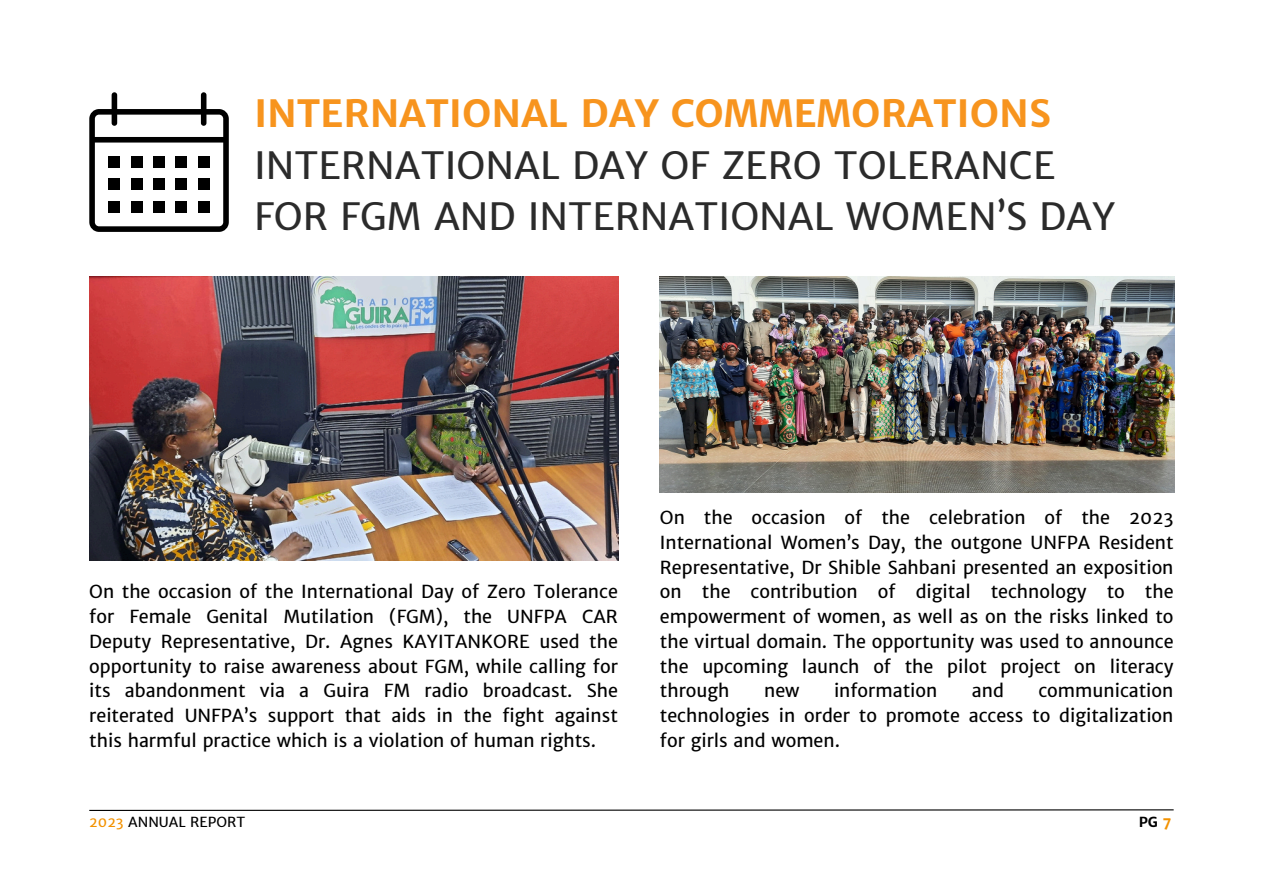
<style>
.page{position:relative;width:1263px;height:894px;background:#fff}
.page>*{position:absolute;margin:0;border:0;box-sizing:border-box;transform-origin:0 0}
.t1{font:37.8px/51.8px "Merriweather Sans";color:#2b2b2b}
.t2{font:700 37.8px "Merriweather Sans";color:#f7941e}
.t3{font:18px/24.8px "Merriweather Sans";color:#000;text-align:justify}
.t4{font:13.95px "Merriweather Sans";color:#000}
.t5{font:700 13.95px "Merriweather Sans";color:#000}
.s1{color:#f39200}
</style>
<div class="page">
<svg style="left:89px;top:809px;width:1085px;height:2px;background:#6f6f6f"></svg>
<svg style="left:89px;top:92px;width:140px;height:140px"></svg>
<div style="left:109px;top:156px;width:11px;height:12px;background:#000"></div>
<div style="left:131px;top:156px;width:11px;height:12px;background:#000"></div>
<div style="left:153px;top:156px;width:12px;height:12px;background:#000"></div>
<div style="left:176px;top:156px;width:11px;height:12px;background:#000"></div>
<div style="left:198px;top:156px;width:11px;height:12px;background:#000"></div>
<div style="left:109px;top:179px;width:11px;height:11px;background:#000"></div>
<div style="left:131px;top:179px;width:11px;height:11px;background:#000"></div>
<div style="left:153px;top:179px;width:12px;height:11px;background:#000"></div>
<div style="left:176px;top:179px;width:11px;height:11px;background:#000"></div>
<div style="left:198px;top:179px;width:11px;height:11px;background:#000"></div>
<div style="left:109px;top:201px;width:11px;height:11px;background:#000"></div>
<div style="left:131px;top:201px;width:11px;height:11px;background:#000"></div>
<div style="left:153px;top:201px;width:12px;height:11px;background:#000"></div>
<div style="left:176px;top:201px;width:11px;height:11px;background:#000"></div>
<div style="left:198px;top:201px;width:11px;height:11px;background:#000"></div>
<img style="left:660px;top:276px;width:514px;height:216px">
<img style="left:89px;top:276px;width:529px;height:284px">
<h1 class="t2" style="left:254px;top:90px;width:799px">INTERNATIONAL DAY COMMEMORATIONS</h1>
<h1 class="t1" style="left:254px;top:139px;width:863px">INTERNATIONAL DAY OF ZERO TOLERANCE<br>FOR FGM AND INTERNATIONAL WOMEN’S DAY</h1>
<p class="t3" style="left:89px;top:579px;width:530px">On the occasion of the International Day of Zero Tolerance for Female Genital Mutilation (FGM), the UNFPA CAR Deputy Representative, Dr. Agnes KAYITANKORE used the opportunity to raise awareness about FGM, while calling for its abandonment via a Guira FM radio broadcast. She reiterated UNFPA’s support that aids in the fight against this harmful practice which is a violation of human rights.</p>
<p class="t4" style="left:89px;top:813px;width:157px"><span class="s1">2023</span> ANNUAL REPORT</p>
<p class="t3" style="left:660px;top:505px;width:515px">On the occasion of the celebration of the 2023<br>International Women’s Day, the outgone UNFPA Resident Representative, Dr Shible Sahbani presented an exposition on the contribution of digital technology to the empowerment of women, as well as on the risks linked to the virtual domain. The opportunity was used to announce the upcoming launch of the pilot project on literacy through</p>
<p class="t3" style="left:764px;top:678px;width:37px">new</p>
<p class="t3" style="left:834px;top:678px;width:105px">information</p>
<p class="t3" style="left:972px;top:678px;width:34px">and</p>
<p class="t3" style="left:660px;top:678px;width:515px;text-indent:378px">communication technologies in order to promote access to digitalization for girls and women.</p>
<p class="t5" style="left:1139px;top:813px;width:34px">PG <span class="s1">7</span></p>
</div>
